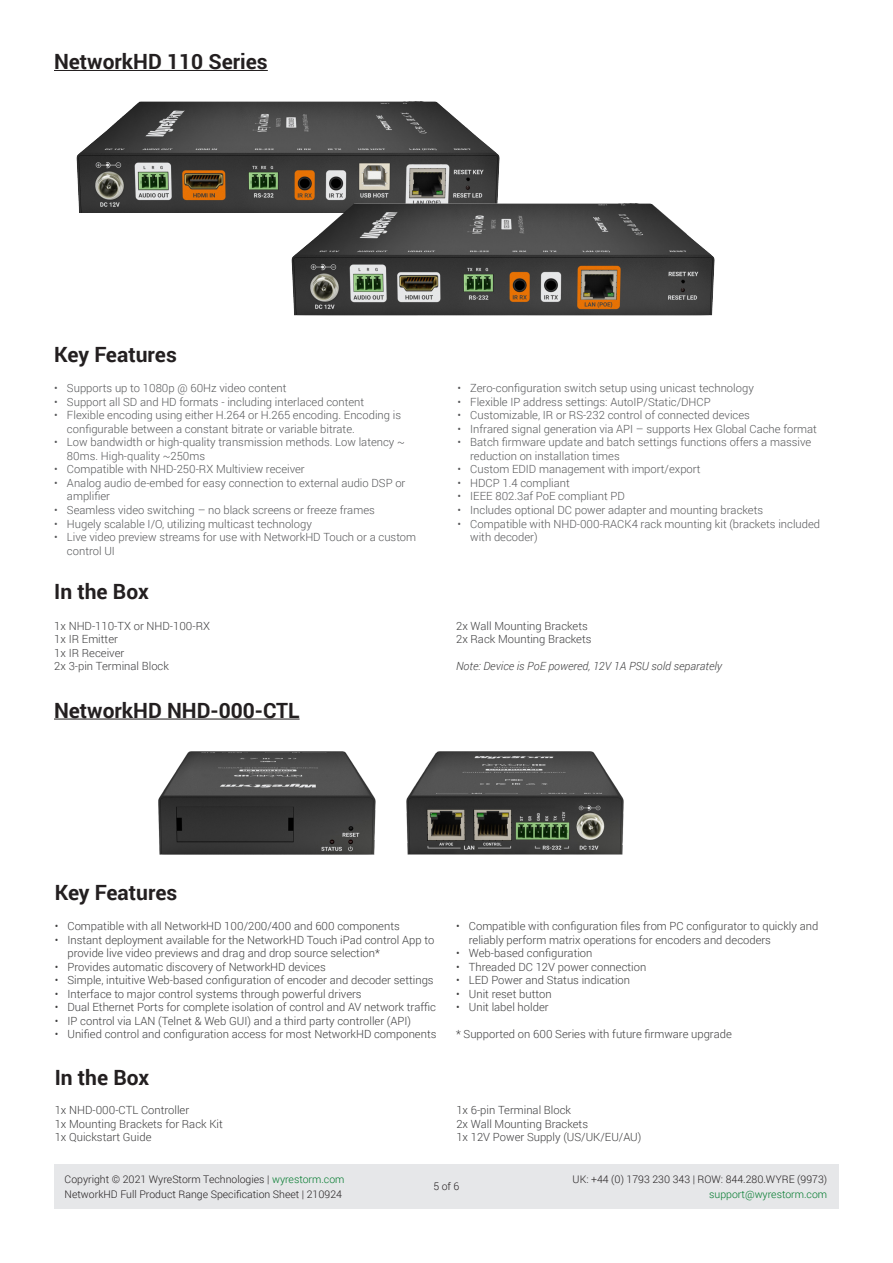
<style>
.page{position:relative;width:893px;height:1263px;background:#fff}
.page>*{position:absolute;margin:0;border:0;box-sizing:border-box;transform-origin:0 0}
.t1{font:700 21px "Roboto";color:#231f20}
.t2{font:300 11.25px/13.5px "Roboto";color:#57585a}
.t3{font:300 11.25px/13.5px "Roboto";color:#3e3e3f}
.t4{font:italic 300 11.25px "Roboto";color:#3e3e3f}
.t5{font:300 10.5px "Roboto";color:#231f20}
.t6{font:300 10.5px "Roboto";color:#00792c}
.s1{color:#00792c}
</style>
<div class="page">
<div style="left:54px;top:1164px;width:785px;height:45px;background:#e6e7e9"></div>
<hr style="left:54px;top:70px;width:214px;height:1px;background:#231f20">
<hr style="left:54px;top:718px;width:246px;height:1px;background:#231f20">
<img style="left:76px;top:70px;width:409px;height:143px">
<img style="left:287px;top:143px;width:428px;height:173px">
<img style="left:406px;top:751px;width:218px;height:104px">
<img style="left:158px;top:751px;width:218px;height:104px">
<p class="t1" style="left:54px;top:47px;width:215px">NetworkHD 110 Series</p>
<p class="t1" style="left:54px;top:340px;width:124px">Key Features</p>
<p class="t2" style="left:54px;top:381px;width:234px">• Supports up to 1080p @ 60Hz video content</p>
<p class="t2" style="left:54px;top:395px;width:311px">• Support all SD and HD formats - including interlaced content</p>
<p class="t2" style="left:67px;top:408px;width:336px;text-indent:-13px">• Flexible encoding using either H.264 or H.265 encoding. Encoding is configurable between a constant bitrate or variable bitrate.</p>
<p class="t2" style="left:67px;top:435px;width:339px;text-indent:-13px">• Low bandwidth or high-quality transmission methods. Low latency ~<br>80ms. High-quality ~250ms</p>
<p class="t2" style="left:54px;top:462px;width:252px">• Compatible with NHD-250-RX Multiview receiver</p>
<p class="t2" style="left:67px;top:476px;width:340px;text-indent:-13px">• Analog audio de-embed for easy connection to external audio DSP or amplifier</p>
<p class="t2" style="left:54px;top:503px;width:322px">• Seamless video switching – no black screens or freeze frames</p>
<p class="t2" style="left:54px;top:516px;width:259px">• Hugely scalable I/O, utilizing multicast technology</p>
<p class="t2" style="left:67px;top:530px;width:351px;text-indent:-13px">• Live video preview streams for use with NetworkHD Touch or a custom control UI</p>
<p class="t1" style="left:54px;top:577px;width:96px">In the Box</p>
<p class="t3" style="left:54px;top:618px;width:157px">1x NHD-110-TX or NHD-100-RX</p>
<p class="t3" style="left:54px;top:632px;width:65px">1x IR Emitter</p>
<p class="t3" style="left:54px;top:645px;width:72px">1x IR Receiver</p>
<p class="t3" style="left:54px;top:659px;width:116px">2x 3-pin Terminal Block</p>
<p class="t1" style="left:54px;top:695px;width:247px">NetworkHD NHD-000-CTL</p>
<p class="t2" style="left:457px;top:381px;width:298px">• Zero-configuration switch setup using unicast technology</p>
<p class="t2" style="left:457px;top:395px;width:255px">• Flexible IP address settings: AutoIP/Static/DHCP</p>
<p class="t2" style="left:457px;top:408px;width:294px">• Customizable, IR or RS-232 control of connected devices</p>
<p class="t2" style="left:457px;top:422px;width:361px">• Infrared signal generation via API – supports Hex Global Cache format</p>
<p class="t2" style="left:470px;top:435px;width:343px;text-indent:-13px">• Batch firmware update and batch settings functions offers a massive reduction on installation times</p>
<p class="t2" style="left:457px;top:462px;width:245px">• Custom EDID management with import/export</p>
<p class="t2" style="left:457px;top:476px;width:114px">• HDCP 1.4 compliant</p>
<p class="t2" style="left:457px;top:489px;width:169px">• IEEE 802.3af PoE compliant PD</p>
<p class="t2" style="left:457px;top:503px;width:307px">• Includes optional DC power adapter and mounting brackets</p>
<p class="t2" style="left:470px;top:516px;width:351px;text-indent:-13px">• Compatible with NHD-000-RACK4 rack mounting kit (brackets included with decoder)</p>
<p class="t3" style="left:456px;top:618px;width:133px">2x Wall Mounting Brackets</p>
<p class="t3" style="left:456px;top:632px;width:137px">2x Rack Mounting Brackets</p>
<p class="t4" style="left:456px;top:658px;width:267px">Note: Device is PoE powered, 12V 1A PSU sold separately</p>
<p class="t1" style="left:55px;top:878px;width:124px">Key Features</p>
<p class="t3" style="left:55px;top:919px;width:347px">• Compatible with all NetworkHD 100/200/400 and 600 components</p>
<p class="t3" style="left:67px;top:932px;width:368px;text-indent:-13px">• Instant deployment available for the NetworkHD Touch iPad control App to provide live video previews and drag and drop source selection*</p>
<p class="t3" style="left:55px;top:959px;width:273px">• Provides automatic discovery of NetworkHD devices</p>
<p class="t3" style="left:55px;top:973px;width:380px">• Simple, intuitive Web-based configuration of encoder and decoder settings</p>
<p class="t3" style="left:55px;top:986px;width:308px">• Interface to major control systems through powerful drivers</p>
<p class="t3" style="left:55px;top:1000px;width:383px">• Dual Ethernet Ports for complete isolation of control and AV network traffic</p>
<p class="t3" style="left:55px;top:1013px;width:358px">• IP control via LAN (Telnet &amp; Web GUI) and a third party controller (API)</p>
<p class="t3" style="left:55px;top:1027px;width:383px">• Unified control and configuration access for most NetworkHD components</p>
<p class="t1" style="left:55px;top:1063px;width:96px">In the Box</p>
<p class="t3" style="left:55px;top:1103px;width:136px">1x NHD-000-CTL Controller</p>
<p class="t3" style="left:55px;top:1117px;width:170px">1x Mounting Brackets for Rack Kit</p>
<p class="t3" style="left:55px;top:1130px;width:98px">1x Quickstart Guide</p>
<p class="t3" style="left:469px;top:919px;width:351px;text-indent:-13px">• Compatible with configuration files from PC configurator to quickly and reliably perform matrix operations for encoders and decoders</p>
<p class="t3" style="left:456px;top:946px;width:138px">• Web-based configuration</p>
<p class="t3" style="left:456px;top:959px;width:192px">• Threaded DC 12V power connection</p>
<p class="t3" style="left:456px;top:973px;width:175px">• LED Power and Status indication</p>
<p class="t3" style="left:456px;top:986px;width:97px">• Unit reset button</p>
<p class="t3" style="left:456px;top:1000px;width:94px">• Unit label holder</p>
<p class="t3" style="left:456px;top:1027px;width:277px">* Supported on 600 Series with future firmware upgrade</p>
<p class="t3" style="left:456px;top:1103px;width:116px">1x 6-pin Terminal Block</p>
<p class="t3" style="left:456px;top:1117px;width:133px">2x Wall Mounting Brackets</p>
<p class="t3" style="left:456px;top:1130px;width:187px">1x 12V Power Supply (US/UK/EU/AU)</p>
<p class="t5" style="left:65px;top:1172px;width:281px">Copyright © 2021 WyreStorm Technologies | <span class="s1">wyrestorm.com</span></p>
<p class="t5" style="left:65px;top:1187px;width:279px">NetworkHD Full Product Range Specification Sheet | 210924</p>
<p class="t5" style="left:433px;top:1179px;width:27px">5 of 6</p>
<p class="t5" style="left:573px;top:1172px;width:256px">UK: +44 (0) 1793 230 343 | ROW: 844.280.WYRE (9973)</p>
<p class="t6" style="left:709px;top:1187px;width:120px">support@wyrestorm.com</p>
</div>
